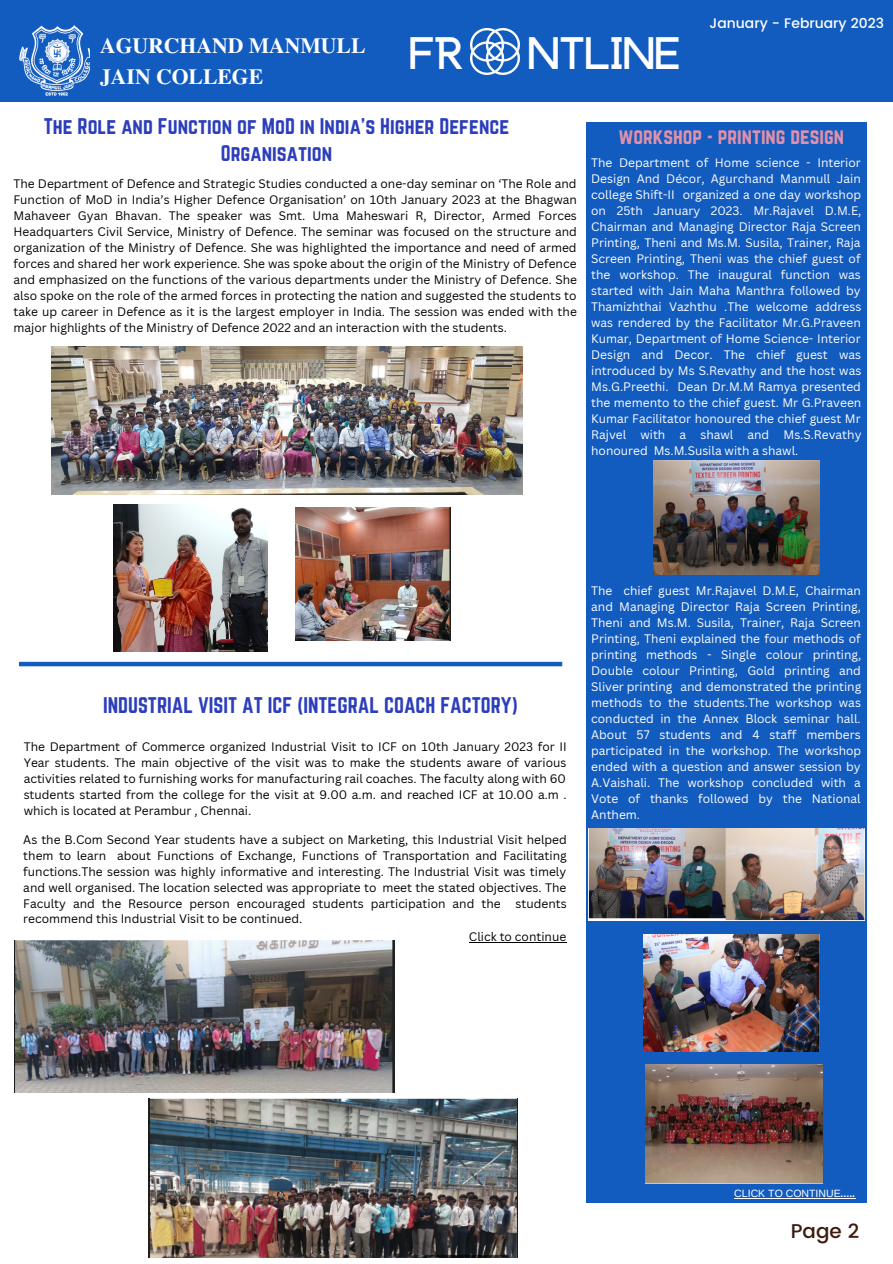
<style>
.page{position:relative;width:893px;height:1264px;background:#fff}
.page>*{position:absolute;margin:0;border:0;box-sizing:border-box;transform-origin:0 0}
.t1{font:900 35.7px "Anchorage";color:#fff}
.t2{font:700 21.6px/30.3px "Te X Gyre Termes";color:#fff}
.t3{font:500 19.95px "Poppins";color:#3c1a0c}
.t4{font:19.8px/27px "Norwester";color:#2c3ebb;text-align:center}
.t5{font:19.5px "Norwester";color:#df91ab}
.t6{font:500 13.95px "Poppins";color:#fff}
.t7{font:12px/16px "Canva Sans";color:#000;text-align:justify}
.t8{font:12px/16px "Canva Sans";color:#fff;text-align:justify}
.t9{font:10.5px "Arimo";color:#fff}
.s1{font-weight:700;font-style:italic}
</style>
<div class="page">
<div style="left:0;top:0;width:892px;height:102px;background:#135cbf"></div>
<img style="left:19px;top:25px;width:70px;height:71px">
<img style="left:471px;top:29px;width:48px;height:46px">
<div style="left:586px;top:122px;width:280px;height:1080px;background:#135cbf"></div>
<hr style="left:19px;top:662px;width:543px;height:4px;background:#135cbf">
<img style="left:653px;top:460px;width:166px;height:114px">
<img style="left:14px;top:940px;width:380px;height:152px">
<img style="left:149px;top:1098px;width:368px;height:159px">
<img style="left:588px;top:828px;width:276px;height:92px">
<img style="left:643px;top:934px;width:176px;height:117px">
<img style="left:645px;top:1064px;width:177px;height:119px">
<img style="left:52px;top:347px;width:471px;height:147px">
<img style="left:114px;top:504px;width:154px;height:147px">
<img style="left:295px;top:507px;width:155px;height:133px">
<hr style="left:734px;top:1198px;width:106px;height:1px;background:#fff">
<svg style="left:840px;top:1198px;width:15px;height:1px"></svg>
<hr style="left:469px;top:941px;width:97px;height:1px;background:#000">
<h2 class="t2" style="left:100px;top:30px;width:267px">AGURCHAND MANMULL<br>JAIN COLLEGE</h2>
<h1 class="t1" style="left:409px;top:38px;width:57px">FR</h1>
<h1 class="t1" style="left:528px;top:38px;width:153px">NTLINE</h1>
<p class="t6" style="left:709px;top:15px;width:176px">January - February 2023</p>
<h3 class="t4" style="left:44px;top:112px;width:467px">The Role and Function of MoD in India’s Higher Defence<br>Organisation</h3>
<p class="t7" style="left:14px;top:175px;width:565px">The Department of Defence and Strategic Studies conducted a one-day seminar on ‘The Role and Function of MoD in India’s Higher Defence Organisation’ on 10th January 2023 at the Bhagwan Mahaveer Gyan Bhavan. The speaker was Smt. Uma Maheswari R, Director, Armed Forces Headquarters Civil Service, Ministry of Defence. The seminar was focused on the structure and organization of the Ministry of Defence. She was highlighted the importance and need of armed forces and shared her work experience. She was spoke about the origin of the Ministry of Defence and emphasized on the functions of the various departments under the Ministry of Defence. She also spoke on the role of the armed forces in protecting the nation and suggested the students to take up career in Defence as it is the largest employer in India. The session was ended with the major highlights of the Ministry of Defence 2022 and an interaction with the students.</p>
<h3 class="t5" style="left:618px;top:125px;width:227px">workshop - printing design</h3>
<p class="t8" style="left:591px;top:154px;width:272px">The Department of Home science - Interior Design And Décor, Agurchand Manmull Jain college Shift-II organized a one day workshop on 25th January 2023. Mr.Rajavel D.M.E, Chairman and Managing Director Raja Screen Printing, Theni and Ms.M. Susila, Trainer, Raja Screen Printing, Theni was the chief guest of the workshop. The inaugural function was started with Jain Maha Manthra followed by Thamizhthai Vazhthu .The welcome address was rendered by the Facilitator Mr.G.Praveen Kumar, Department of Home Science- Interior Design and Decor. The chief guest was introduced by Ms S.Revathy and the host was Ms.G.Preethi. Dean Dr.M.M Ramya presented the memento to the chief guest. Mr G.Praveen Kumar Facilitator honoured the chief guest Mr Rajvel with a shawl and Ms.S.Revathy honoured Ms.M.Susila with a shawl.</p>
<h3 class="t4" style="left:103px;top:692px;width:416px">INDUSTRIAL VISIT AT ICF (INTEGRAL COACH FACTORY)</h3>
<p class="t7" style="left:24px;top:738px;width:544px">The Department of Commerce organized Industrial Visit to ICF on 10th January 2023 for II Year students. The main objective of the visit was to make the students aware of various activities related to furnishing works for manufacturing rail coaches. The faculty along with 60 students started from the college for the visit at 9.00 a.m. and reached ICF at 10.00 a.m . which is located at Perambur , Chennai.</p>
<p class="t7" style="left:23px;top:830px;width:545px">As the B.Com Second Year students have a subject on Marketing, this Industrial Visit helped them to learn about Functions of Exchange, Functions of Transportation and Facilitating functions.The session was highly informative and interesting. The Industrial Visit was timely and well organised. The location selected was appropriate to meet the stated objectives. The Faculty and the Resource person encouraged students participation and the students recommend this Industrial Visit to be continued.</p>
<p class="t7" style="left:469px;top:928px;width:99px">Click to continue</p>
<p class="t8" style="left:591px;top:582px;width:272px">The chief guest Mr.Rajavel D.M.E, Chairman and Managing Director Raja Screen Printing, Theni and Ms.M. Susila, Trainer, Raja Screen Printing, Theni explained the four methods of printing methods - Single colour printing, Double colour Printing, Gold printing and Sliver printing and demonstrated the printing methods to the students.The workshop was conducted in the Annex Block seminar hall.<br>About 57 students and 4 staff members participated in the workshop. The workshop ended with a question and answer session by A.Vaishali. The workshop concluded with a Vote of thanks followed by the National Anthem.</p>
<p class="t9" style="left:734px;top:1187px;width:123px">CLICK TO CONTINUE<span class="s1">.....</span></p>
<h3 class="t3" style="left:790px;top:1219px;width:70px">Page 2</h3>
</div>
